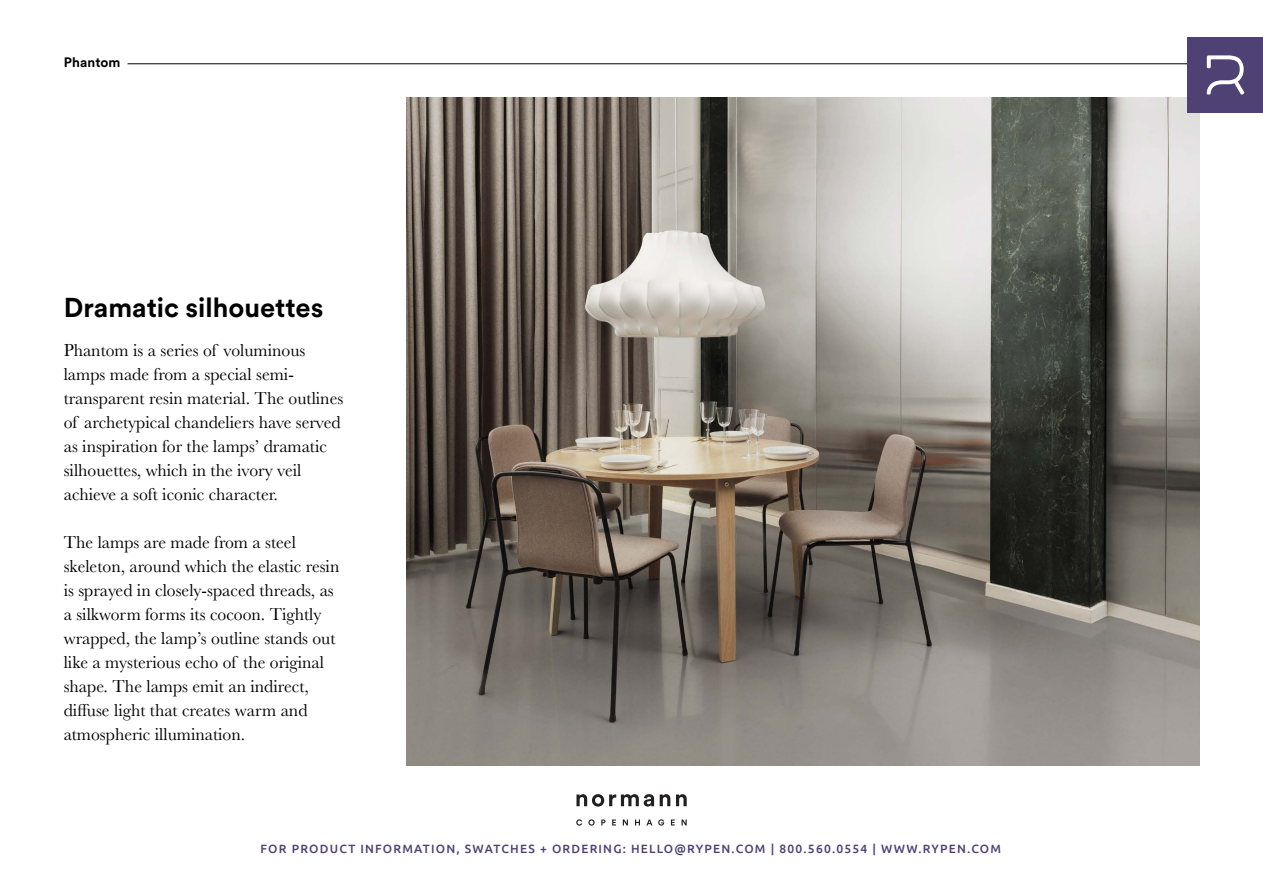
<style>
.page{position:relative;width:1263px;height:893px;background:#fff}
.page>*{position:absolute;margin:0;border:0;box-sizing:border-box;transform-origin:0 0}
.t1{font:700 27px "Circular XX";color:#000}
.t2{font:18px/24px "Baskerville";color:#000}
.t3{font:700 13.5px "Circular XX";letter-spacing:.01em;color:#000}
.t4{font:500 12px "Ubuntu";letter-spacing:.1em;color:#4f4174}
</style>
<div class="page">
<img style="left:406px;top:98px;width:793px;height:667px">
<hr style="left:128px;top:63px;width:1071px;height:1px;background:#000">
<svg style="left:576px;top:819px;width:111px;height:7px"></svg>
<svg style="left:576px;top:794px;width:111px;height:13px"></svg>
<div style="left:1188px;top:38px;width:75px;height:74px;background:#4f4174"></div>
<svg style="left:1207px;top:55px;width:37px;height:40px"></svg>
<p class="t3" style="left:64px;top:53px;width:58px">Phantom</p>
<h1 class="t1" style="left:64px;top:289px;width:261px">Dramatic silhouettes</h1>
<p class="t2" style="left:64px;top:338px;width:281px">Phantom is a series of voluminous lamps made from a special semi&shy;transparent resin material. The outlines of archetypical chandeliers have served as inspiration for the lamps’ dramatic silhouettes, which in the ivory veil achieve a soft iconic character.</p>
<p class="t2" style="left:64px;top:530px;width:277px">The lamps are made from a steel skeleton, around which the elastic resin is sprayed in closely-spaced threads, as a silkworm forms its cocoon. Tightly wrapped, the lamp’s outline stands out like a mysterious echo of the original shape. The lamps emit an indirect, diffuse light that creates warm and atmospheric illumination.</p>
<p class="t4" style="left:261px;top:841px;width:742px">FOR PRODUCT INFORMATION, SWATCHES + ORDERING: HELLO@RYPEN.COM | 800.560.0554 | WWW.RYPEN.COM</p>
</div>
